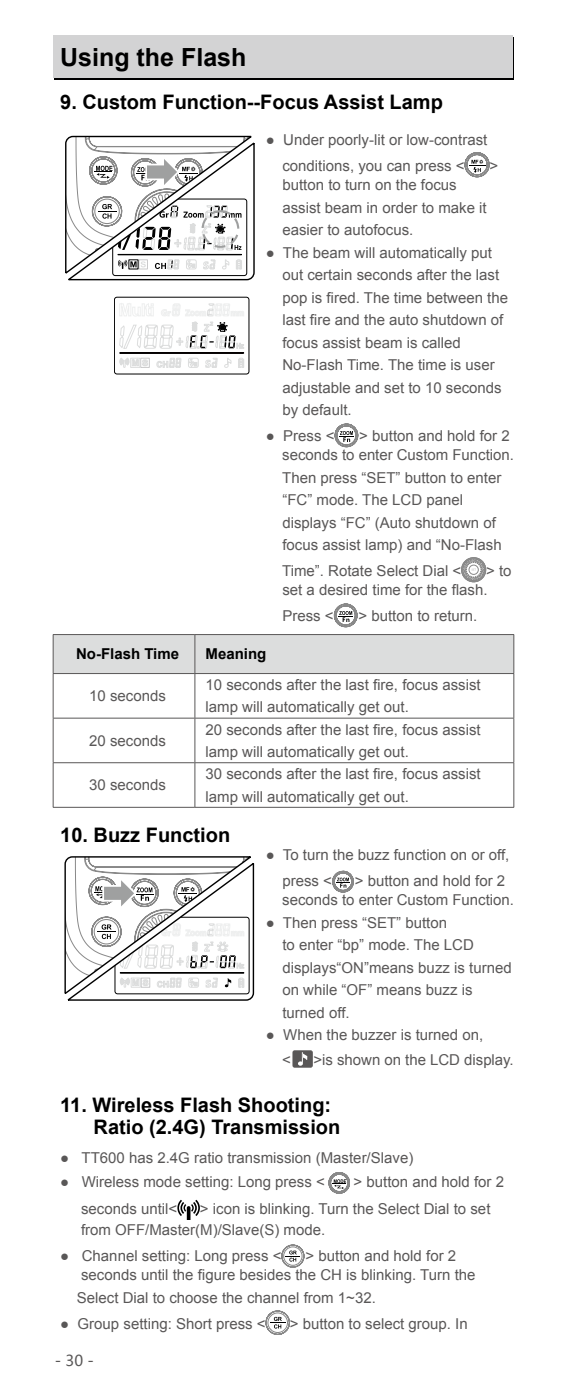
<style>
.page{position:relative;width:567px;height:1382px;background:#fff}
.page>*{position:absolute;margin:0;border:0;box-sizing:border-box;transform-origin:0 0}
.t1{font:700 25px "Arial";color:#000}
.t2{font:700 20px/22.5px "Arial";color:#000}
.t3{font:15px/22.5px "Arial";color:#595757}
.t4{font:700 15px "Arial";color:#000}
.t5{font:15px "Microsoft Ya Hei";color:#595757}
</style>
<div class="page">
<div style="left:54px;top:37px;width:460px;height:42px;background:#000"></div>
<div style="left:53px;top:35px;width:460px;height:43px;background:#d3d3d4"></div>
<svg style="left:465px;top:152px;width:24px;height:25px"></svg>
<svg style="left:334px;top:423px;width:24px;height:24px"></svg>
<svg style="left:461px;top:557px;width:25px;height:26px"></svg>
<svg style="left:334px;top:603px;width:24px;height:24px"></svg>
<div style="left:54px;top:635px;width:459px;height:38px;background:#dcdddd"></div>
<hr style="left:53px;top:634px;width:142px;height:1px;background:#595757">
<hr style="left:53px;top:635px;width:1px;height:38px;background:#595757">
<hr style="left:195px;top:634px;width:319px;height:1px;background:#595757">
<hr style="left:194px;top:635px;width:1px;height:38px;background:#595757">
<hr style="left:513px;top:635px;width:1px;height:38px;background:#595757">
<hr style="left:53px;top:673px;width:142px;height:1px;background:#595757">
<hr style="left:53px;top:674px;width:1px;height:44px;background:#595757">
<hr style="left:195px;top:673px;width:319px;height:1px;background:#595757">
<hr style="left:194px;top:674px;width:1px;height:44px;background:#595757">
<hr style="left:513px;top:674px;width:1px;height:44px;background:#595757">
<hr style="left:53px;top:718px;width:142px;height:1px;background:#595757">
<hr style="left:53px;top:718px;width:1px;height:44px;background:#595757">
<hr style="left:195px;top:718px;width:319px;height:1px;background:#595757">
<hr style="left:194px;top:718px;width:1px;height:44px;background:#595757">
<hr style="left:513px;top:718px;width:1px;height:44px;background:#595757">
<hr style="left:53px;top:762px;width:142px;height:1px;background:#595757">
<hr style="left:53px;top:763px;width:1px;height:44px;background:#595757">
<hr style="left:195px;top:762px;width:319px;height:1px;background:#595757">
<hr style="left:194px;top:763px;width:1px;height:44px;background:#595757">
<hr style="left:513px;top:763px;width:1px;height:44px;background:#595757">
<hr style="left:53px;top:807px;width:142px;height:1px;background:#595757">
<hr style="left:195px;top:807px;width:319px;height:1px;background:#595757">
<svg style="left:332px;top:870px;width:22px;height:22px"></svg>
<div style="left:293px;top:1051px;width:19px;height:16px;background:#595757;border-radius:2px"></div>
<div style="left:293px;top:1050px;width:20px;height:17px;border:1px solid #595757;border-radius:2px"></div>
<svg style="left:298px;top:1052px;width:9px;height:14px"></svg>
<svg style="left:329px;top:1172px;width:21px;height:21px"></svg>
<svg style="left:177px;top:1200px;width:23px;height:20px"></svg>
<svg style="left:282px;top:1245px;width:22px;height:22px"></svg>
<svg style="left:266px;top:1311px;width:24px;height:24px"></svg>
<svg style="left:114px;top:297px;width:135px;height:77px"></svg>
<svg style="left:64px;top:856px;width:191px;height:145px"></svg>
<svg style="left:65px;top:135px;width:190px;height:146px"></svg>
<div style="left:202px;top:210px;width:37px;height:38px;border:2px dashed #9fa0a0;border-radius:50%"></div>
<h1 class="t1" style="left:60px;top:40px;width:188px">Using the Flash</h1>
<h2 class="t2" style="left:60px;top:92px;width:384px">9. Custom Function--Focus Assist Lamp</h2>
<p class="t3" style="left:266px;top:127px;width:223px;line-height:26.2px;text-align:center">● Under poorly-lit or low-contrast conditions, you can press &lt;</p>
<p class="t3" style="left:489px;top:155px;width:10px">&gt;</p>
<p class="t3" style="left:282px;top:174px;width:206px">button to turn on the focus assist beam in order to make it easier to autofocus.</p>
<p class="t3" style="left:282px;top:241px;width:227px;text-indent:-17px">● The beam will automatically put out certain seconds after the last pop is fired. The time between the last fire and the auto shutdown of focus assist beam is called<br>No-Flash Time. The time is user adjustable and set to 10 seconds by default.</p>
<p class="t3" style="left:266px;top:425px;width:70px">● Press &lt;</p>
<p class="t3" style="left:282px;top:427px;width:233px;line-height:18.8px;text-align:right">&gt; button and hold for 2<br>seconds to enter Custom Function.</p>
<p class="t3" style="left:282px;top:466px;width:221px">Then press “SET” button to enter “FC” mode. The LCD panel displays “FC” (Auto shutdown of focus assist lamp) and “No-Flash</p>
<p class="t3" style="left:282px;top:560px;width:181px">Time”. Rotate Select Dial &lt;</p>
<p class="t3" style="left:282px;top:562px;width:231px;line-height:18.8px;text-indent:204px">&gt; to set a desired time for the flash.</p>
<p class="t3" style="left:282px;top:605px;width:53px">Press &lt;</p>
<p class="t3" style="left:358px;top:605px;width:120px">&gt; button to return.</p>
<p class="t4" style="left:76px;top:644px;width:105px">No-Flash Time</p>
<p class="t4" style="left:206px;top:644px;width:62px">Meaning</p>
<p class="t3" style="left:89px;top:685px;width:78px">10 seconds</p>
<p class="t3" style="left:206px;top:674px;width:277px">10 seconds after the last fire, focus assist lamp will automatically get out.</p>
<p class="t3" style="left:89px;top:729px;width:78px">20 seconds</p>
<p class="t3" style="left:206px;top:718px;width:277px">20 seconds after the last fire, focus assist lamp will automatically get out.</p>
<p class="t3" style="left:89px;top:774px;width:78px">30 seconds</p>
<p class="t3" style="left:206px;top:763px;width:277px">30 seconds after the last fire, focus assist lamp will automatically get out.</p>
<h2 class="t2" style="left:60px;top:824px;width:172px">10. Buzz Function</h2>
<p class="t3" style="left:282px;top:842px;width:228px;line-height:25.5px;text-indent:-17px">● To turn the buzz function on or off, press &lt;</p>
<p class="t3" style="left:282px;top:871px;width:233px;line-height:19.5px;text-indent:72px">&gt; button and hold for 2 seconds to enter Custom Function.</p>
<p class="t3" style="left:282px;top:911px;width:231px;text-indent:-17px">● Then press “SET” button<br>to enter “bp” mode. The LCD displays“ON”means buzz is turned on while “OF” means buzz is turned off.</p>
<p class="t3" style="left:282px;top:1022px;width:202px;line-height:25px;text-indent:-17px">● When the buzzer is turned on, &lt;</p>
<p class="t3" style="left:314px;top:1049px;width:202px">&gt;is shown on the LCD display.</p>
<h2 class="t2" style="left:94px;top:1094px;width:248px;text-indent:-33px">11. Wireless Flash Shooting:<br>Ratio (2.4G) Transmission</h2>
<p class="t3" style="left:60px;top:1146px;width:355px">● TT600 has 2.4G ratio transmission (Master/Slave)</p>
<p class="t3" style="left:60px;top:1171px;width:266px">● Wireless mode setting: Long press &lt;</p>
<p class="t3" style="left:354px;top:1171px;width:152px">&gt; button and hold for 2</p>
<p class="t3" style="left:81px;top:1198px;width:98px">seconds until&lt;</p>
<p class="t3" style="left:81px;top:1199px;width:411px;line-height:21px;text-indent:119px">&gt; icon is blinking. Turn the Select Dial to set from OFF/Master(M)/Slave(S) mode.</p>
<p class="t3" style="left:60px;top:1245px;width:223px">● Channel setting: Long press &lt;</p>
<p class="t3" style="left:81px;top:1246px;width:396px;line-height:19px;text-indent:225px">&gt; button and hold for 2 seconds until the figure besides the CH is blinking. Turn the</p>
<p class="t3" style="left:77px;top:1286px;width:300px">Select Dial to choose the channel from 1~32.</p>
<p class="t3" style="left:60px;top:1312px;width:207px">● Group setting: Short press &lt;</p>
<p class="t3" style="left:290px;top:1312px;width:180px">&gt; button to select group. In</p>
<p class="t5" style="left:55px;top:1350px;width:41px">- 30 -</p>
</div>
